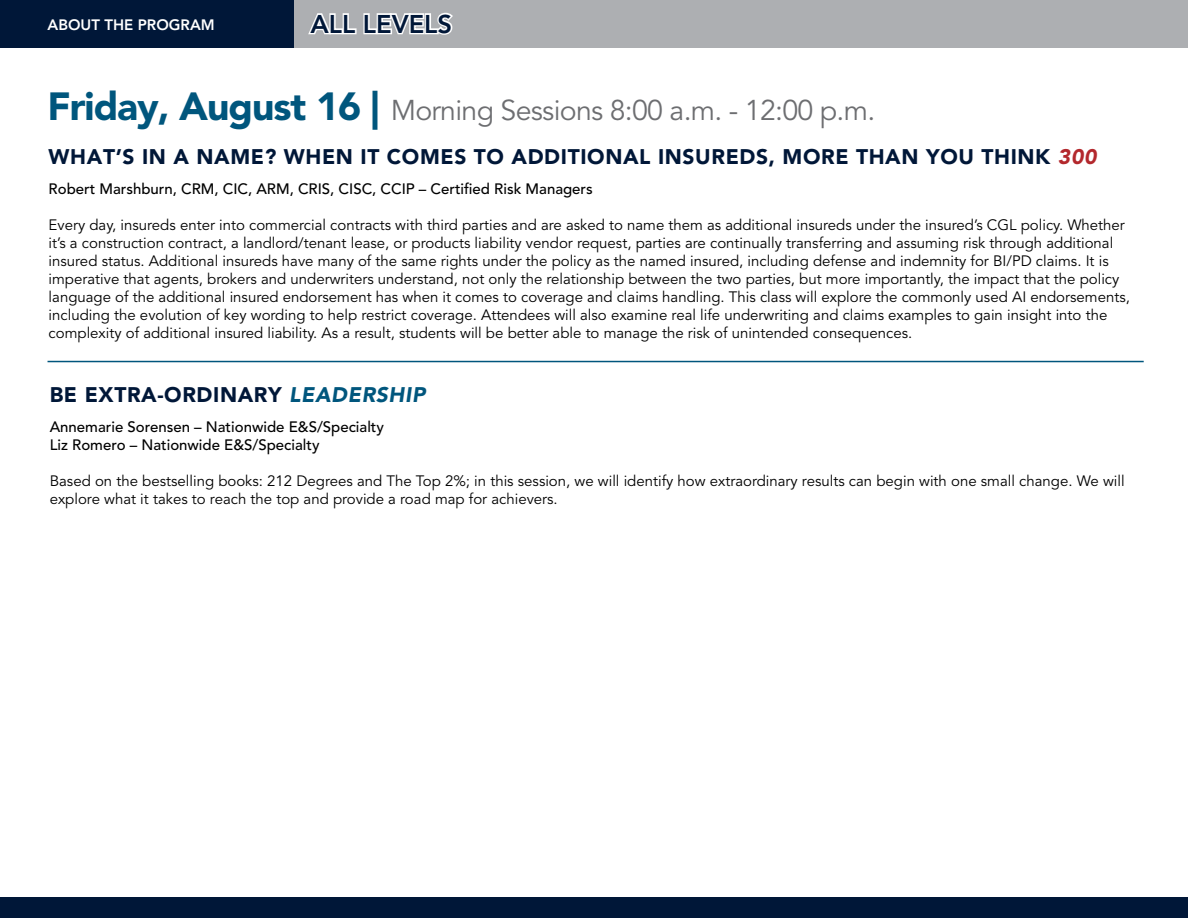
<style>
.page{position:relative;width:1188px;height:918px;background:#fff}
.page>*{position:absolute;margin:0;border:0;box-sizing:border-box;transform-origin:0 0}
.t1{font:28.5px "Avenir LT Std";letter-spacing:-.025em;color:#6d6e71}
.t2{font:800 25.5px "Avenir LT Std";color:#001738}
.t3{font:900 21px "Avenir LT Std";letter-spacing:.03em;color:#001738}
.t4{font:15px/18px "Avenir LT Std";color:#000}
.t5{font:500 15px/18px "Avenir LT Std";color:#000}
.t6{font:800 15px "Avenir LT Std";color:#fff}
.s1{font-weight:900;font-size:39px;color:#00567d}
.s2{font-style:italic;color:#b3282d}
.s3{font-style:italic;color:#00567d}
</style>
<div class="page">
<div style="left:0;top:0;width:1188px;height:48px;background:#adafb2"></div>
<svg style="left:308px;top:12px;width:145px;height:23px"></svg>
<div style="left:0;top:0;width:294px;height:48px;background:#001738"></div>
<div style="left:0;top:897px;width:1188px;height:21px;background:#001738"></div>
<hr style="left:48px;top:361px;width:1096px;height:1px;background:#00567d">
<p class="t6" style="left:48px;top:16px;width:169px">ABOUT THE PROGRAM</p>
<h2 class="t2" style="left:310px;top:9px;width:143px">ALL LEVELS</h2>
<h1 class="t1" style="left:48px;top:94px;width:829px"><span class="s1">Friday, August 16 |</span> Morning Sessions 8:00 a.m. - 12:00 p.m.</h1>
<h3 class="t3" style="left:49px;top:144px;width:1049px">WHAT’S IN A NAME? WHEN IT COMES TO ADDITIONAL INSUREDS, MORE THAN YOU THINK <span class="s2">300</span></h3>
<p class="t5" style="left:49px;top:180px;width:546px">Robert Marshburn, CRM, CIC, ARM, CRIS, CISC, CCIP – Certified Risk Managers</p>
<p class="t4" style="left:49px;top:216px;width:1083px">Every day, insureds enter into commercial contracts with third parties and are asked to name them as additional insureds under the insured’s CGL policy. Whether it’s a construction contract, a landlord/tenant lease, or products liability vendor request, parties are continually transferring and assuming risk through additional insured status. Additional insureds have many of the same rights under the policy as the named insured, including defense and indemnity for BI/PD claims. It is imperative that agents, brokers and underwriters understand, not only the relationship between the two parties, but more importantly, the impact that the policy language of the additional insured endorsement has when it comes to coverage and claims handling. This class will explore the commonly used AI endorsements, including the evolution of key wording to help restrict coverage. Attendees will also examine real life underwriting and claims examples to gain insight into the complexity of additional insured liability. As a result, students will be better able to manage the risk of unintended consequences.</p>
<h3 class="t3" style="left:50px;top:382px;width:377px">BE EXTRA-ORDINARY <span class="s3">LEADERSHIP</span></h3>
<p class="t5" style="left:50px;top:419px;width:336px">Annemarie Sorensen – Nationwide E&amp;S/Specialty<br>Liz Romero – Nationwide E&amp;S/Specialty</p>
<p class="t4" style="left:50px;top:473px;width:1077px">Based on the bestselling books: 212 Degrees and The Top 2%; in this session, we will identify how extraordinary results can begin with one small change. We will explore what it takes to reach the top and provide a road map for achievers.</p>
</div>
